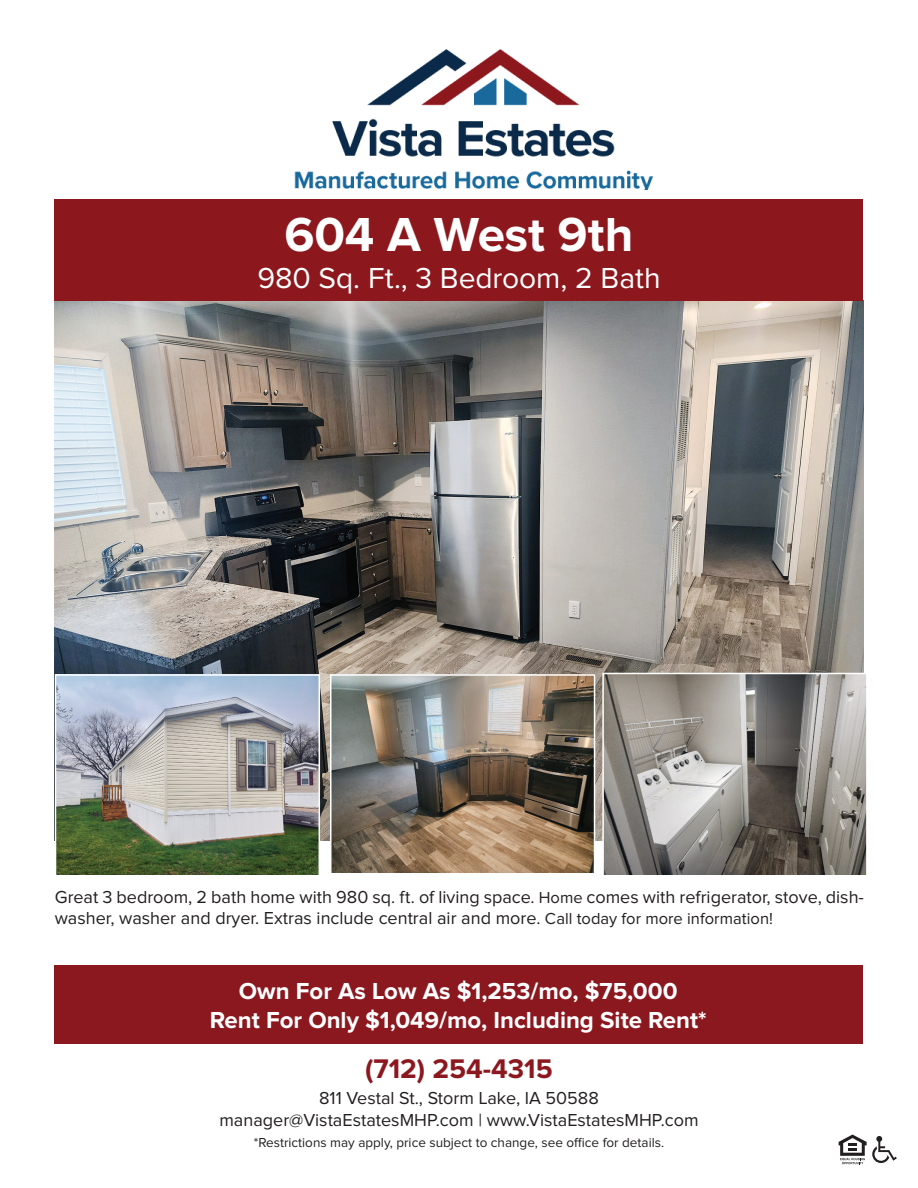
<style>
.page{position:relative;width:918px;height:1188px;background:#fff}
.page>*{position:absolute;margin:0;border:0;box-sizing:border-box;transform-origin:0 0}
.t1{font:700 49.5px "Proxima Nova";letter-spacing:-.005em;color:#fff}
.t2{font:30px "Proxima Nova";color:#fff}
.t3{font:700 27.9px "Proxima Nova";color:#8c181f}
.t4{font:700 24px/28.8px "Proxima Nova";color:#fff;text-align:center}
.t5{font:18px/21.6px "Proxima Nova";color:#231f20;text-align:center}
.t6{font:13.5px "Proxima Nova";color:#231f20}
.s1{font-size:16.5px}
</style>
<div class="page">
<img style="left:55px;top:301px;width:809px;height:539px">
<div style="left:55px;top:199px;width:808px;height:102px;background:#8c181e"></div>
<img style="left:294px;top:49px;width:360px;height:141px">
<svg style="left:839px;top:1135px;width:58px;height:29px"></svg>
<img style="left:58px;top:677px;width:259px;height:197px">
<div style="left:55px;top:674px;width:265px;height:207px;border:2px solid #fff"></div>
<img style="left:605px;top:676px;width:260px;height:198px">
<div style="left:602px;top:673px;width:266px;height:206px;border:2px solid #fff"></div>
<img style="left:333px;top:677px;width:259px;height:196px">
<div style="left:330px;top:674px;width:265px;height:207px;border:2px solid #fff"></div>
<div style="left:54px;top:965px;width:808px;height:79px;background:#8c181f"></div>
<h1 class="t1" style="left:285px;top:206px;width:350px">604 A West 9th</h1>
<h2 class="t2" style="left:257px;top:264px;width:405px">980 Sq. Ft., 3 Bedroom, 2 Bath</h2>
<p class="t5" style="left:55px;top:887px;width:811px;text-align:left">Great 3 bedroom, 2 bath home with 980 sq. ft. of living space. <span class="s1">Home</span> comes with refrigerator, stove, dish&shy;washer, washer and dryer. Extras include central air and more. <span class="s1">Call today for more information!</span></p>
<h3 class="t4" style="left:210px;top:978px;width:498px">Own For As Low As $1,253/mo, $75,000<br>Rent For Only $1,049/mo, Including Site Rent*</h3>
<h3 class="t3" style="left:365px;top:1053px;width:189px">(712) 254-4315</h3>
<p class="t5" style="left:219px;top:1088px;width:481px">811 Vestal St., Storm Lake, IA 50588 manager@VistaEstatesMHP.com | www.VistaEstatesMHP.com</p>
<p class="t6" style="left:254px;top:1136px;width:412px">*Restrictions may apply, price subject to change, see office for details.</p>
</div>
